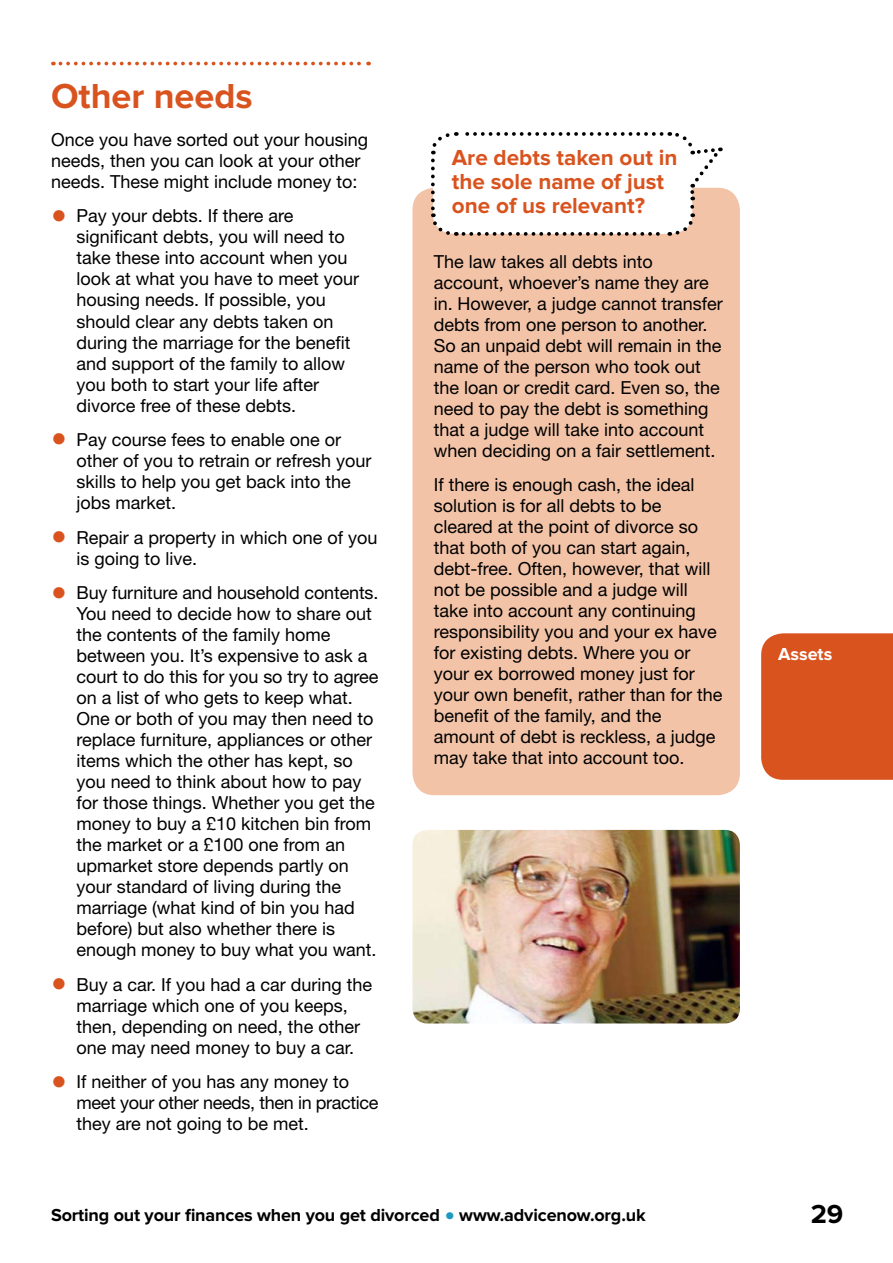
<style>
.page{position:relative;width:893px;height:1263px;background:#fff}
.page>*{position:absolute;margin:0;border:0;box-sizing:border-box;transform-origin:0 0}
.t1{font:700 36px "Proxima Nova";color:#d9531e}
.t2{font:700 27px "Proxima Nova";color:#000}
.t3{font:700 22.5px/24px "Proxima Nova";color:#d9531e}
.t4{font:18px/21px "Helvetica Neue";color:#000}
.t5{font:700 18px "Proxima Nova";letter-spacing:-.01em;color:#000}
.t6{font:700 18px "Proxima Nova";color:#fff}
.s1{font-size:31.5px;color:#d9531e}
.s2{font-size:30px;color:#1e9ac1}
</style>
<div class="page">
<div style="left:761px;top:633px;width:132px;height:147px;background:#d9531e"></div>
<svg style="left:60px;top:62px;width:309px;height:3px"></svg>
<div style="left:412px;top:188px;width:328px;height:607px;background:#f2c3a7;border-radius:22px"></div>
<svg style="left:429px;top:132px;width:294px;height:104px"></svg>
<img style="left:412px;top:830px;width:328px;height:193px">
<h1 class="t1" style="left:51px;top:79px;width:203px">Other needs</h1>
<p class="t4" style="left:51px;top:129px;width:319px">Once you have sorted out your housing needs, then you can look at your other needs. These might include money to:</p>
<p class="t4" style="left:77px;top:205px;width:284px;text-indent:-26px"><span class="s1">•</span> Pay your debts. If there are significant debts, you will need to take these into account when you look at what you have to meet your housing needs. If possible, you should clear any debts taken on during the marriage for the benefit and support of the family to allow you both to start your life after divorce free of these debts.</p>
<p class="t4" style="left:77px;top:429px;width:297px;text-indent:-26px"><span class="s1">•</span> Pay course fees to enable one or other of you to retrain or refresh your skills to help you get back into the jobs market.</p>
<p class="t4" style="left:77px;top:526px;width:303px;text-indent:-26px"><span class="s1">•</span> Repair a property in which one of you is going to live.</p>
<p class="t4" style="left:77px;top:582px;width:303px;text-indent:-26px"><span class="s1">•</span> Buy furniture and household contents.<br>You need to decide how to share out the contents of the family home between you. It’s expensive to ask a court to do this for you so try to agree on a list of who gets to keep what.<br>One or both of you may then need to replace furniture, appliances or other items which the other has kept, so you need to think about how to pay for those things. Whether you get the money to buy a £10 kitchen bin from the market or a £100 one from an upmarket store depends partly on your standard of living during the marriage (what kind of bin you had before) but also whether there is enough money to buy what you want.</p>
<p class="t4" style="left:77px;top:973px;width:297px;text-indent:-26px"><span class="s1">•</span> Buy a car. If you had a car during the marriage which one of you keeps, then, depending on need, the other one may need money to buy a car.</p>
<p class="t4" style="left:77px;top:1071px;width:303px;text-indent:-26px"><span class="s1">•</span> If neither of you has any money to meet your other needs, then in practice they are not going to be met.</p>
<p class="t3" style="left:452px;top:147px;width:227px">Are debts taken out in the sole name of just one of us relevant?</p>
<p class="t4" style="left:434px;top:250px;width:291px">The law takes all debts into account, whoever’s name they are in. However, a judge cannot transfer debts from one person to another.<br>So an unpaid debt will remain in the name of the person who took out the loan or credit card. Even so, the need to pay the debt is something that a judge will take into account when deciding on a fair settlement.</p>
<p class="t4" style="left:434px;top:474px;width:290px">If there is enough cash, the ideal solution is for all debts to be cleared at the point of divorce so that both of you can start again, debt-free. Often, however, that will not be possible and a judge will take into account any continuing responsibility you and your ex have for existing debts. Where you or your ex borrowed money just for your own benefit, rather than for the benefit of the family, and the amount of debt is reckless, a judge may take that into account too.</p>
<p class="t6" style="left:778px;top:646px;width:56px">Assets</p>
<p class="t5" style="left:51px;top:1206px;width:596px">Sorting out your finances when you get divorced <span class="s2">•</span> www.advicenow.org.uk</p>
<h2 class="t2" style="left:811px;top:1202px;width:34px">29</h2>
</div>
